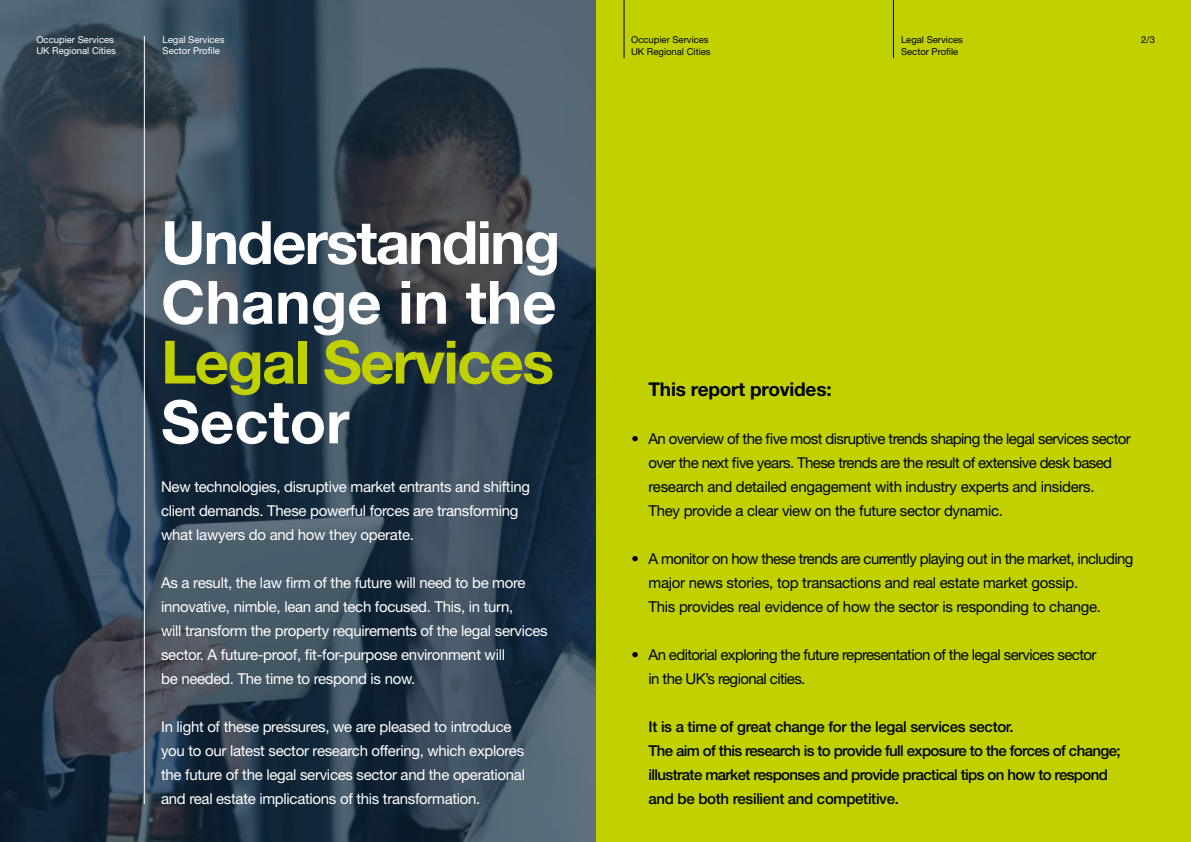
<style>
.page{position:relative;width:1191px;height:842px;background:#fff}
.page>*{position:absolute;margin:0;border:0;box-sizing:border-box;transform-origin:0 0}
.t1{font:700 59.8px/59.8px "Helvetica Neue LT Std";letter-spacing:-.03em;color:#fff}
.t2{font:700 59.8px "Helvetica Neue LT Std";letter-spacing:-.03em;color:#c1d100}
.t3{font:700 59.8px "Helvetica Neue LT Std";color:#fff}
.t4{font:700 19px "Helvetica Neue LT Std";letter-spacing:-.01em;color:#000}
.t5{font:15px/24px "Helvetica Neue LT Std";letter-spacing:-.02em;color:#fff}
.t6{font:15px/24px "Helvetica Neue LT Std";letter-spacing:-.04em;color:#000}
.t7{font:500 15px/24px "Helvetica Neue LT Std";letter-spacing:-.04em;color:#000}
.t8{font:15px/24px "Helvetica Neue LT Std";letter-spacing:-.02em;color:#000}
.t9{font:9.5px/11.4px "Helvetica Neue LT Std";color:#000}
.t10{font:9.5px/11.4px "Helvetica Neue LT Std";color:#fff}
</style>
<div class="page">
<div style="left:596px;top:0;width:595px;height:842px;background:#c1d100"></div>
<svg style="left:0;top:0;width:595px;height:842px;background:#324352"></svg>
<hr style="left:144px;top:36px;width:1px;height:768px;background:#fff">
<hr style="left:893px;top:0;width:1px;height:58px;background:#000">
<hr style="left:624px;top:0;width:1px;height:58px;background:#000">
<p class="t10" style="left:36px;top:33px;width:81px">Occupier Services<br>UK Regional Cities</p>
<p class="t10" style="left:162px;top:33px;width:63px">Legal Services<br>Sector Profile</p>
<h1 class="t1" style="left:161px;top:211px;width:401px">Understanding<br>Change in the</h1>
<h1 class="t2" style="left:161px;top:325px;width:394px">Legal Services</h1>
<h1 class="t3" style="left:161px;top:385px;width:190px">Sector</h1>
<p class="t5" style="left:161px;top:474px;width:370px">New technologies, disruptive market entrants and shifting client demands. These powerful forces are transforming what lawyers do and how they operate.</p>
<p class="t5" style="left:161px;top:570px;width:388px">As a result, the law firm of the future will need to be more innovative, nimble, lean and tech focused. This, in turn,<br>will transform the property requirements of the legal services sector. A future-proof, fit-for-purpose environment will<br>be needed. The time to respond is now.</p>
<p class="t5" style="left:161px;top:714px;width:365px">In light of these pressures, we are pleased to introduce you to our latest sector research offering, which explores the future of the legal services sector and the operational and real estate implications of this transformation.</p>
<p class="t9" style="left:631px;top:34px;width:81px">Occupier Services<br>UK Regional Cities</p>
<p class="t9" style="left:901px;top:34px;width:63px">Legal Services<br>Sector Profile</p>
<p class="t9" style="left:1141px;top:34px;width:15px">2/3</p>
<p class="t4" style="left:648px;top:377px;width:185px">This report provides:</p>
<p class="t6" style="left:648px;top:426px;width:484px;text-indent:-17px">• An overview of the five most disruptive trends shaping the legal services sector over the next five years. These trends are the result of extensive desk based research and detailed engagement with industry experts and insiders.<br>They provide a clear view on the future sector dynamic.</p>
<p class="t8" style="left:648px;top:546px;width:486px;text-indent:-17px">• A monitor on how these trends are currently playing out in the market, including major news stories, top transactions and real estate market gossip.<br>This provides real evidence of how the sector is responding to change.</p>
<p class="t6" style="left:648px;top:642px;width:449px;text-indent:-17px">• An editorial exploring the future representation of the legal services sector in the UK’s regional cities.</p>
<p class="t7" style="left:648px;top:715px;width:473px">It is a time of great change for the legal services sector.<br>The aim of this research is to provide full exposure to the forces of change; illustrate market responses and provide practical tips on how to respond and be both resilient and competitive.</p>
</div>
